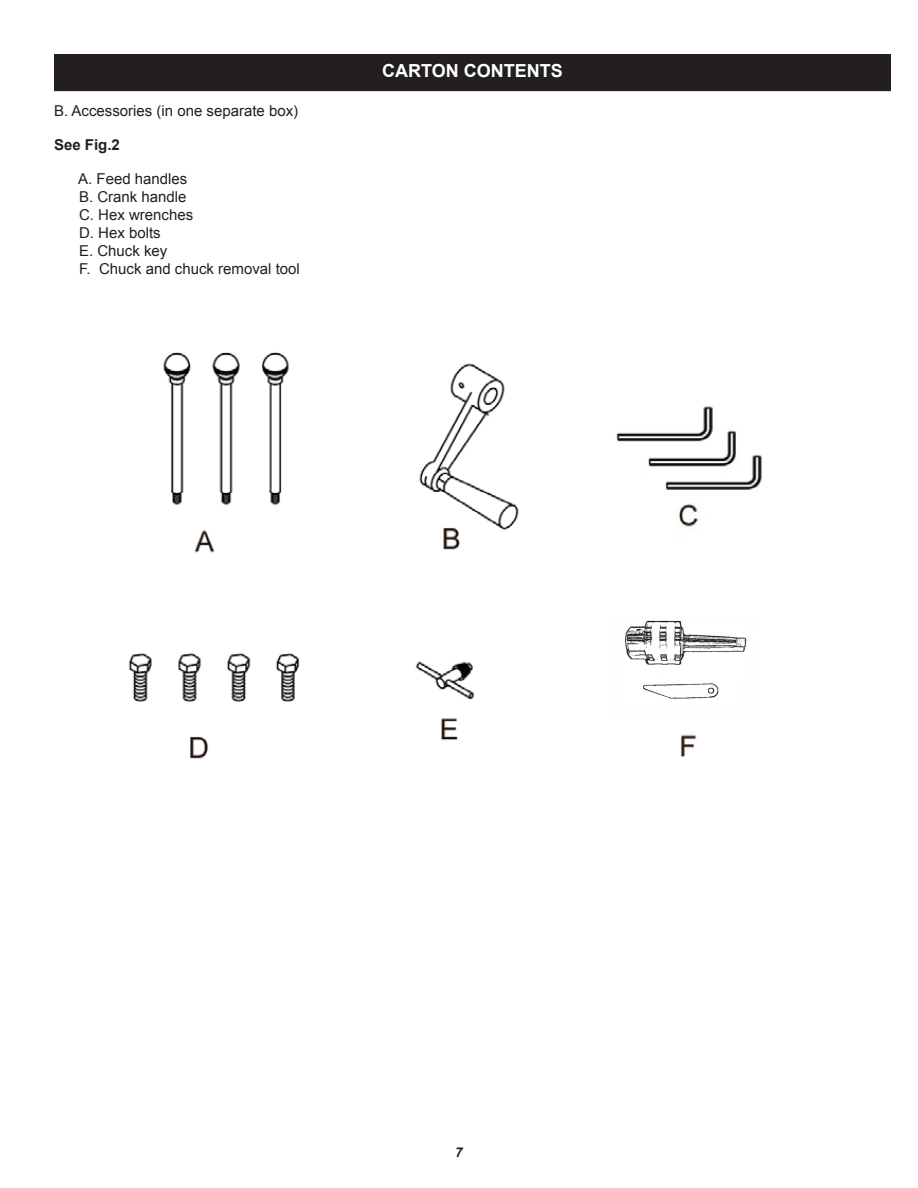
<style>
.page{position:relative;width:918px;height:1188px;background:#fff}
.page>*{position:absolute;margin:0;border:0;box-sizing:border-box;transform-origin:0 0}
.t1{font:700 18px "Arial";color:#fff}
.t2{font:15px/18px "Arial";color:#231f20}
.t3{font:700 15px "Arial";color:#231f20}
.t4{font:italic 700 13.5px "Arial";color:#231f20}
</style>
<div class="page">
<div style="left:55px;top:55px;width:835px;height:35px;background:#231f20"></div>
<div style="left:54px;top:54px;width:837px;height:37px;border:2px solid #231f20"></div>
<img style="left:128px;top:352px;width:569px;height:407px">
<img style="left:609px;top:617px;width:138px;height:102px">
<img style="left:598px;top:384px;width:164px;height:160px">
<p class="t2" style="left:54px;top:102px;width:246px">B. Accessories (in one separate box)</p>
<p class="t3" style="left:54px;top:135px;width:67px">See Fig.2</p>
<p class="t2" style="left:78px;top:170px;width:223px">A. Feed handles<br>B. Crank handle<br>C. Hex wrenches<br>D. Hex bolts<br>E. Chuck key<br>F. Chuck and chuck removal tool</p>
<p class="t1" style="left:382px;top:59px;width:182px">CARTON CONTENTS</p>
<p class="t4" style="left:455px;top:1143px;width:9px">7</p>
</div>
